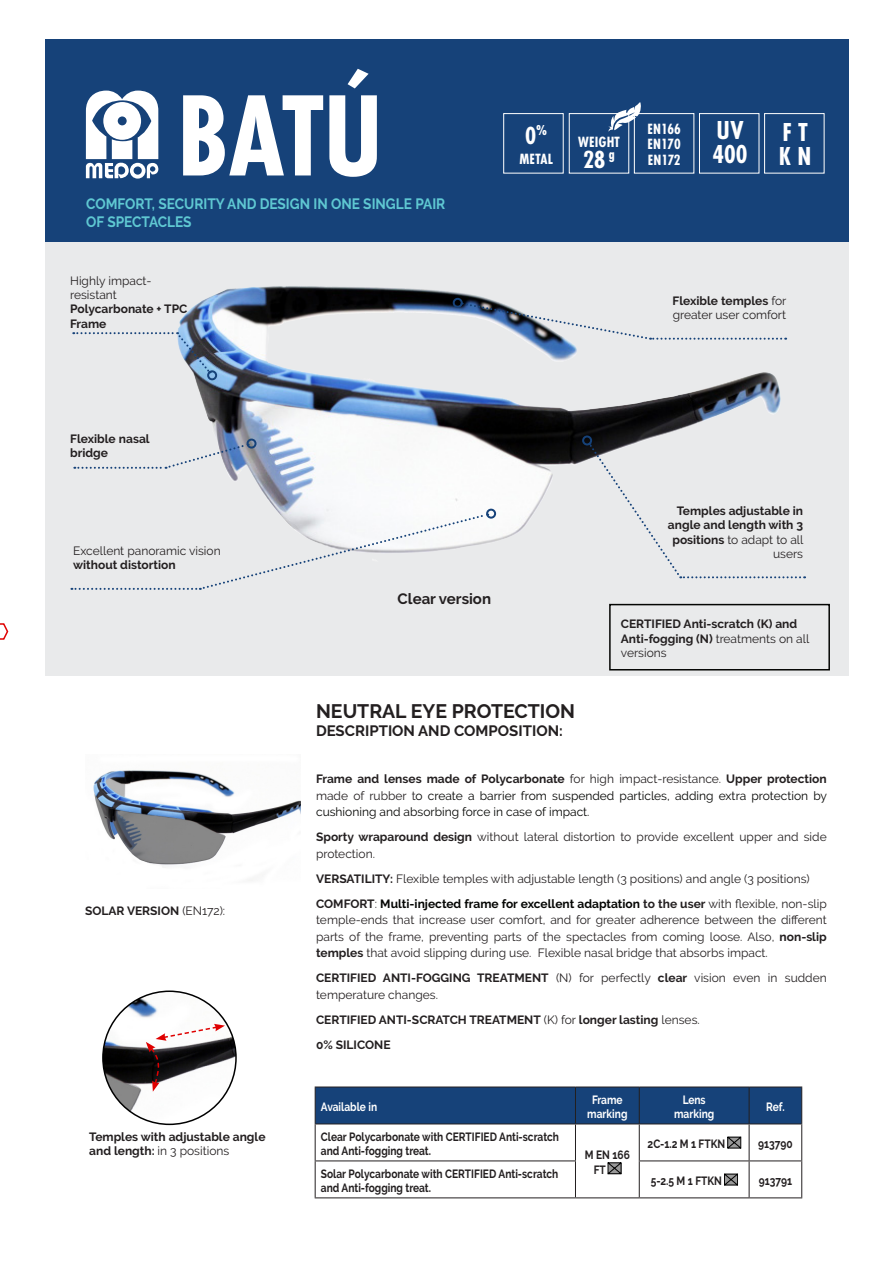
<style>
.page{position:relative;width:893px;height:1263px;background:#fff}
.page>*{position:absolute;margin:0;border:0;box-sizing:border-box;transform-origin:0 0}
.t1{font:700 120.15px "Futura PT Cond";color:#fff}
.t2{font:700 27px "Futura PT Cond";color:#fff}
.t3{font:700 25.65px "Futura PT Cond";color:#fff}
.t4{font:700 19.5px "Raleway";color:#231f20}
.t5{font:700 15.45px "Futura PT Cond";letter-spacing:.01em;color:#fff}
.t6{font:700 15px/18px "Raleway";color:#5fc8d2;scale:.91 1}
.t7{font:700 15px "Raleway";color:#231f20}
.t8{font:12px/16.5px "Raleway";color:#231f20}
.t9{font:700 12px/14.4px "Raleway";color:#231f20}
.t10{font:12px/16.5px "Raleway";color:#040503;text-align:justify}
.t11{font:700 12px/14.4px "Raleway";color:#231f20;scale:.85 1}
.t12{font:700 12px/14.4px "Raleway";color:#fff;text-align:center;scale:.85 1}
.s1{font-weight:700}
.s2{font-weight:400}
.s3{font-weight:700;color:#231f20}
.s4{color:#231f20}
.s5{font-weight:700;color:#040503}
</style>
<div class="page">
<div style="left:45px;top:213px;width:803px;height:463px;background:#e9eaeb"></div>
<img style="left:177px;top:286px;width:604px;height:257px">
<img style="left:93px;top:770px;width:207px;height:111px">
<div style="left:45px;top:40px;width:803px;height:202px;background:#164279"></div>
<svg style="left:73px;top:332px;width:138px;height:42px"></svg>
<div style="left:207px;top:370px;width:10px;height:10px;border:2px solid #164279;border-radius:50%"></div>
<svg style="left:74px;top:443px;width:175px;height:26px"></svg>
<div style="left:247px;top:439px;width:10px;height:10px;border:2px solid #164279;border-radius:50%"></div>
<svg style="left:461px;top:302px;width:325px;height:38px"></svg>
<div style="left:453px;top:298px;width:10px;height:10px;border:2px solid #164279;border-radius:50%"></div>
<svg style="left:588px;top:443px;width:217px;height:135px"></svg>
<div style="left:582px;top:435px;width:10px;height:10px;border:2px solid #164279;border-radius:50%"></div>
<div style="left:634px;top:113px;width:60px;height:61px;border:1px solid #fff"></div>
<div style="left:764px;top:113px;width:61px;height:61px;border:1px solid #fff"></div>
<div style="left:503px;top:113px;width:61px;height:61px;border:1px solid #fff"></div>
<div style="left:699px;top:113px;width:60px;height:61px;border:1px solid #fff"></div>
<div style="left:569px;top:113px;width:60px;height:61px;border:1px solid #fff"></div>
<svg style="left:608px;top:102px;width:34px;height:30px"></svg>
<div style="left:316px;top:1087px;width:485px;height:36px;background:#164279"></div>
<hr style="left:575px;top:1197px;width:64px;height:1px;background:#231f20">
<hr style="left:315px;top:1087px;width:1px;height:36px;background:#231f20">
<hr style="left:315px;top:1086px;width:260px;height:1px;background:#231f20">
<hr style="left:575px;top:1086px;width:64px;height:1px;background:#231f20">
<hr style="left:639px;top:1086px;width:110px;height:1px;background:#231f20">
<hr style="left:749px;top:1086px;width:53px;height:1px;background:#231f20">
<hr style="left:575px;top:1087px;width:1px;height:36px;background:#231f20">
<hr style="left:639px;top:1087px;width:1px;height:36px;background:#231f20">
<hr style="left:749px;top:1087px;width:1px;height:36px;background:#231f20">
<hr style="left:801px;top:1087px;width:1px;height:36px;background:#231f20">
<hr style="left:315px;top:1124px;width:1px;height:36px;background:#231f20">
<hr style="left:315px;top:1123px;width:260px;height:1px;background:#231f20">
<hr style="left:575px;top:1123px;width:64px;height:1px;background:#231f20">
<hr style="left:639px;top:1123px;width:110px;height:1px;background:#231f20">
<hr style="left:749px;top:1123px;width:53px;height:1px;background:#231f20">
<hr style="left:575px;top:1124px;width:1px;height:36px;background:#231f20">
<hr style="left:639px;top:1124px;width:1px;height:36px;background:#231f20">
<hr style="left:749px;top:1124px;width:1px;height:36px;background:#231f20">
<hr style="left:801px;top:1124px;width:1px;height:36px;background:#231f20">
<hr style="left:315px;top:1161px;width:1px;height:36px;background:#231f20">
<hr style="left:315px;top:1160px;width:261px;height:1px;background:#231f20">
<hr style="left:639px;top:1160px;width:110px;height:1px;background:#231f20">
<hr style="left:749px;top:1160px;width:53px;height:1px;background:#231f20">
<hr style="left:575px;top:1161px;width:1px;height:36px;background:#231f20">
<hr style="left:639px;top:1161px;width:1px;height:36px;background:#231f20">
<hr style="left:749px;top:1161px;width:1px;height:36px;background:#231f20">
<hr style="left:801px;top:1161px;width:1px;height:36px;background:#231f20">
<hr style="left:315px;top:1197px;width:260px;height:1px;background:#231f20">
<hr style="left:639px;top:1197px;width:110px;height:1px;background:#231f20">
<hr style="left:749px;top:1197px;width:53px;height:1px;background:#231f20">
<svg style="left:607px;top:1162px;width:15px;height:12px"></svg>
<svg style="left:727px;top:1136px;width:14px;height:13px"></svg>
<svg style="left:724px;top:1173px;width:14px;height:13px"></svg>
<div style="left:609px;top:604px;width:221px;height:66px;border:2px solid #040503"></div>
<svg style="left:71px;top:513px;width:417px;height:77px"></svg>
<div style="left:486px;top:509px;width:10px;height:10px;border:2px solid #164279;border-radius:50%"></div>
<svg style="left:86px;top:91px;width:72px;height:88px"></svg>
<img style="left:103px;top:991px;width:133px;height:133px;border-radius:67px">
<svg style="left:0;top:623px;width:9px;height:17px"></svg>
<svg style="left:146px;top:1024px;width:79px;height:68px"></svg>
<p class="t1" style="left:177px;top:66px;width:208px">BATÚ</p>
<p class="t6" style="left:86px;top:195px;width:396px">COMFORT, SECURITY AND DESIGN IN ONE SINGLE PAIR<br>OF SPECTACLES</p>
<p class="t8" style="left:70px;top:273px;width:119px;line-height:14.4px">Highly impact&shy;resistant<br><span class="s1">Polycarbonate + TPC<br>Frame</span></p>
<p class="t9" style="left:70px;top:431px;width:81px">Flexible nasal bridge</p>
<p class="t3" style="left:525px;top:120px;width:24px">0<sup>%</sup></p>
<p class="t5" style="left:519px;top:150px;width:35px">METAL</p>
<p class="t5" style="left:578px;top:133px;width:43px">WEIGHT</p>
<p class="t3" style="left:583px;top:144px;width:33px">28 <sup>g</sup></p>
<p class="t5" style="left:648px;top:120px;width:35px">EN166</p>
<p class="t5" style="left:648px;top:135px;width:35px">EN170</p>
<p class="t5" style="left:648px;top:151px;width:34px">EN172</p>
<p class="t2" style="left:717px;top:114px;width:28px">UV</p>
<p class="t2" style="left:712px;top:138px;width:37px">400</p>
<p class="t2" style="left:783px;top:116px;width:27px">F T</p>
<p class="t2" style="left:779px;top:140px;width:34px">K N</p>
<p class="t8" style="left:672px;top:293px;width:115px;line-height:14.4px"><span class="s1">Flexible temples</span> for greater user comfort</p>
<p class="t9" style="left:668px;top:503px;width:137px;text-align:right">Temples adjustable in angle and length with 3 positions <span class="s2">to adapt to all</span></p>
<p class="t8" style="left:73px;top:542px;width:149px">Excellent panoramic vision</p>
<p class="t8" style="left:773px;top:545px;width:32px">users</p>
<p class="t9" style="left:73px;top:558px;width:104px">without distortion</p>
<p class="t9" style="left:85px;top:904px;width:142px">SOLAR VERSION <span class="s2">(EN172):</span></p>
<p class="t9" style="left:89px;top:1129px;width:178px">Temples with adjustable angle and length: <span class="s2">in 3 positions</span></p>
<p class="t7" style="left:398px;top:590px;width:95px">Clear version</p>
<p class="t9" style="left:621px;top:617px;width:190px">CERTIFIED Anti-scratch (K) and<br>Anti-fogging (N) <span class="s2">treatments on all versions</span></p>
<p class="t4" style="left:316px;top:699px;width:260px">NEUTRAL EYE PROTECTION</p>
<p class="t7" style="left:316px;top:722px;width:248px">DESCRIPTION AND COMPOSITION:</p>
<p class="t10" style="left:316px;top:771px;width:512px"><span class="s3">Frame and lenses made of Polycarbonate</span> <span class="s4">for high impact-resistance.</span> <span class="s3">Upper protection </span><span class="s4">made of rubber t</span>o create a barrier from suspended particles, adding extra protection by cushioning and absorbing force in case of impact.</p>
<p class="t8" style="left:316px;top:829px;width:512px"><span class="s1">Sporty wraparound design</span> without lateral distortion to provide excellent upper and side protection.</p>
<p class="t8" style="left:316px;top:870px;width:495px"><span class="s1">VERSATILITY:</span> Flexible temples with adjustable length (3 positions) and angle (3 positions)</p>
<p class="t8" style="left:316px;top:895px;width:512px;text-align:justify"><span class="s1">COMFORT</span>: <span class="s5">Multi-injected frame for excellent adaptation</span> <span class="s1">to the user</span> with flexible, non-slip temple-ends that increase user comfort, and for greater adherence between the different parts of the frame, preventing parts of the spectacles from coming loose. Also, <span class="s1">non-slip temples</span> that avoid slipping during use. Flexible nasal bridge that absorbs impact.</p>
<p class="t8" style="left:316px;top:970px;width:512px"><span class="s1">CERTIFIED ANTI-FOGGING TREATMENT</span> (N) for perfectly <span class="s1">clear</span> vision even in sudden temperature changes.</p>
<p class="t9" style="left:316px;top:1012px;width:385px">CERTIFIED ANTI-SCRATCH TREATMENT <span class="s2">(K) for</span> longer lasting <span class="s2">lenses.</span></p>
<p class="t9" style="left:316px;top:1037px;width:76px">0% SILICONE</p>
<p class="t12" style="left:321px;top:1100px;width:68px">Available in</p>
<p class="t12" style="left:587px;top:1092px;width:49px">Frame marking</p>
<p class="t12" style="left:674px;top:1092px;width:49px">Lens marking</p>
<p class="t12" style="left:766px;top:1100px;width:23px">Ref.</p>
<p class="t11" style="left:321px;top:1129px;width:282px">Clear Polycarbonate with CERTIFIED Anti-scratch and Anti-fogging treat.</p>
<p class="t11" style="left:648px;top:1137px;width:93px">2C-1.2 M 1 FTKN</p>
<p class="t11" style="left:758px;top:1137px;width:42px">913790</p>
<p class="t11" style="left:594px;top:1148px;width:44px;text-indent:-9px">M EN 166<br>FT</p>
<p class="t11" style="left:321px;top:1166px;width:281px">Solar Polycarbonate with CERTIFIED Anti-scratch and Anti-fogging treat.</p>
<p class="t11" style="left:651px;top:1174px;width:85px">5-2.5 M 1 FTKN</p>
<p class="t11" style="left:759px;top:1174px;width:41px">913791</p>
</div>
